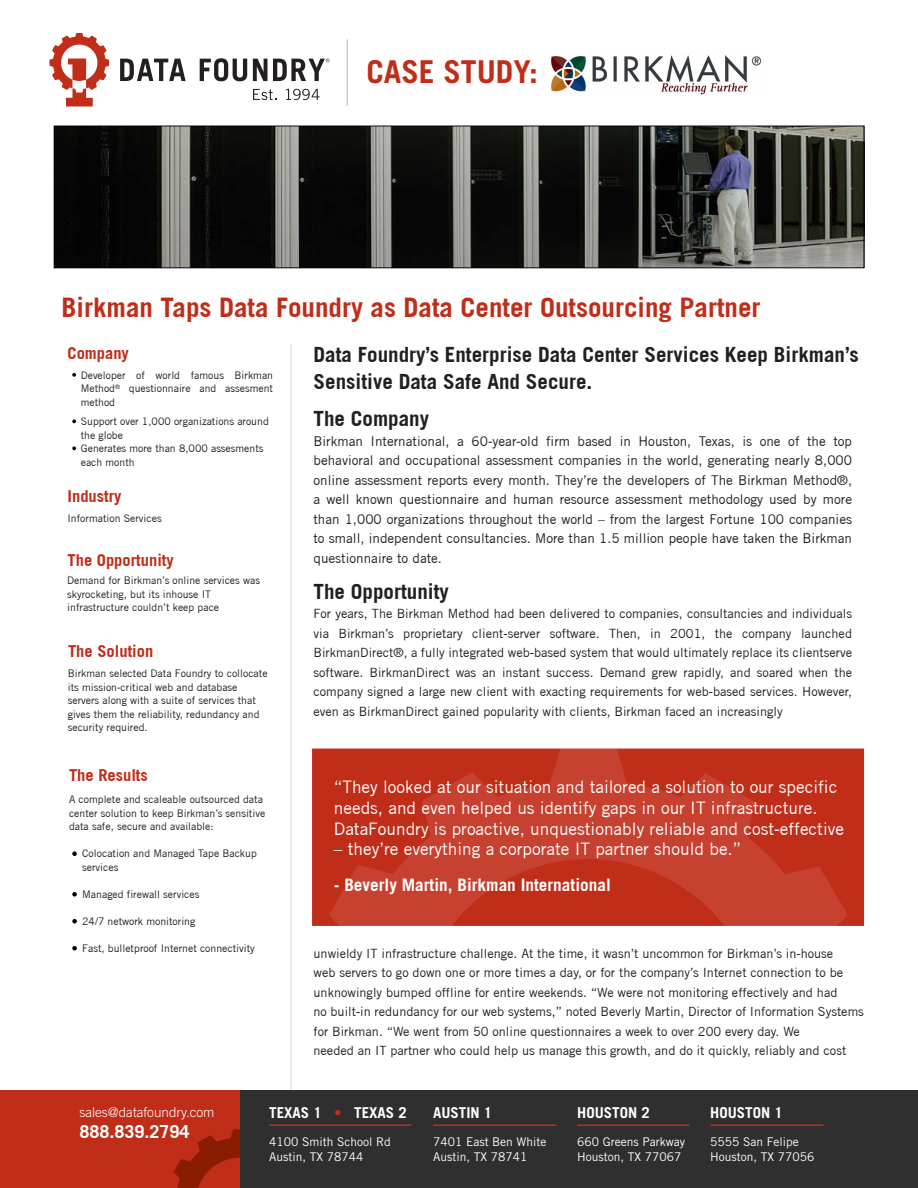
<style>
.page{position:relative;width:918px;height:1188px;background:#fff}
.page>*{position:absolute;margin:0;border:0;box-sizing:border-box;transform-origin:0 0}
.t1{font:700 31.5px "Trade Gothic LT Std";color:#c02d19}
.t2{font:700 27px "Trade Gothic";color:#c02d19}
.t3{font:700 21px/27px "Trade Gothic";color:#231f20}
.t4{font:700 18px "Trade Gothic";color:#fff}
.t5{font:17.25px/20.7px "Trade Gothic";color:#fff}
.t6{font:700 17.25px "Trade Gothic";color:#fff}
.t7{font:700 16.5px "Trade Gothic";color:#c02d19}
.t8{font:700 15px "Trade Gothic LT Std";color:#fff}
.t9{font:13.5px/19.5px "Trade Gothic";color:#231f20;text-align:justify}
.t10{font:300 13.5px "Trade Gothic LT Std";color:#fff}
.t11{font:12.75px/19.5px "Trade Gothic";color:#231f20;text-align:justify}
.t12{font:12px/15px "Trade Gothic LT Std";color:#fff}
.t13{font:10.5px/13.5px "Trade Gothic";color:#231f20}
.s1{color:#c02d19}
</style>
<div class="page">
<img style="left:551px;top:55px;width:211px;height:40px">
<svg style="left:312px;top:749px;width:553px;height:177px;background:#c23623"></svg>
<hr style="left:291px;top:344px;width:1px;height:765px;background:#dcd9da">
<svg style="left:72px;top:373px;width:4px;height:4px"></svg>
<svg style="left:72px;top:851px;width:5px;height:5px"></svg>
<svg style="left:72px;top:419px;width:4px;height:4px"></svg>
<svg style="left:72px;top:892px;width:5px;height:5px"></svg>
<svg style="left:72px;top:946px;width:5px;height:5px"></svg>
<svg style="left:72px;top:919px;width:5px;height:5px"></svg>
<svg style="left:72px;top:446px;width:4px;height:4px"></svg>
<img style="left:56px;top:128px;width:806px;height:138px">
<div style="left:54px;top:126px;width:810px;height:142px;border:1px solid #000"></div>
<hr style="left:346px;top:39px;width:2px;height:67px;background:#cbccce">
<svg style="left:120px;top:59px;width:66px;height:22px"></svg>
<svg style="left:200px;top:58px;width:47px;height:23px"></svg>
<svg style="left:253px;top:59px;width:14px;height:22px"></svg>
<svg style="left:49px;top:33px;width:60px;height:74px"></svg>
<svg style="left:273px;top:59px;width:57px;height:22px"></svg>
<svg style="left:253px;top:89px;width:24px;height:11px"></svg>
<svg style="left:286px;top:89px;width:34px;height:11px"></svg>
<div style="left:0;top:1090px;width:918px;height:98px;background:#2e2f2e"></div>
<div style="left:0;top:1090px;width:240px;height:98px;background:#c02d19"></div>
<svg style="left:174px;top:1129px;width:66px;height:59px"></svg>
<hr style="left:577px;top:1124px;width:112px;height:2px;background:#c02d19">
<hr style="left:269px;top:1124px;width:142px;height:2px;background:#c02d19">
<hr style="left:433px;top:1124px;width:123px;height:2px;background:#c02d19">
<hr style="left:710px;top:1124px;width:113px;height:2px;background:#c02d19">
<h1 class="t1" style="left:366px;top:52px;width:173px">CASE STUDY:</h1>
<p class="t2" style="left:62px;top:291px;width:701px">Birkman Taps Data Foundry as Data Center Outsourcing Partner</p>
<p class="t7" style="left:68px;top:343px;width:63px">Company</p>
<p class="t13" style="left:81px;top:368px;width:194px;text-align:justify">Developer of world famous Birkman Method<sup>®</sup> questionnaire and assesment method</p>
<p class="t13" style="left:81px;top:415px;width:190px">Support over 1,000 organizations around</p>
<p class="t13" style="left:81px;top:428px;width:44px">the globe</p>
<p class="t13" style="left:81px;top:442px;width:184px">Generates more than 8,000 assesments</p>
<p class="t13" style="left:81px;top:455px;width:55px">each month</p>
<p class="t7" style="left:68px;top:486px;width:56px">Industry</p>
<p class="t13" style="left:68px;top:511px;width:96px">Information Services</p>
<p class="t7" style="left:68px;top:550px;width:108px">The Opportunity</p>
<p class="t13" style="left:67px;top:574px;width:194px">Demand for Birkman’s online services was</p>
<p class="t13" style="left:67px;top:587px;width:153px">skyrocketing, but its inhouse IT infrastructure couldn’t keep pace</p>
<p class="t7" style="left:68px;top:641px;width:87px">The Solution</p>
<p class="t13" style="left:68px;top:666px;width:201px">Birkman selected Data Foundry to collocate its mission-critical web and database servers along with a suite of services that gives them the reliability, redundancy and security required.</p>
<p class="t7" style="left:69px;top:765px;width:80px">The Results</p>
<p class="t13" style="left:69px;top:792px;width:198px">A complete and scaleable outsourced data center solution to keep Birkman’s sensitive data safe, secure and available:</p>
<p class="t13" style="left:82px;top:847px;width:176px">Colocation and Managed Tape Backup services</p>
<p class="t13" style="left:82px;top:887px;width:119px">Managed firewall services</p>
<p class="t13" style="left:82px;top:914px;width:115px">24/7 network monitoring</p>
<p class="t13" style="left:82px;top:941px;width:174px">Fast, bulletproof Internet connectivity</p>
<p class="t3" style="left:314px;top:340px;width:547px">Data Foundry’s Enterprise Data Center Services Keep Birkman’s<br>Sensitive Data Safe And Secure.</p>
<p class="t3" style="left:314px;top:405px;width:117px">The Company</p>
<p class="t9" style="left:314px;top:431px;width:540px">Birkman International, a 60-year-old firm based in Houston, Texas, is one of the top behavioral and occupational assessment companies in the world, generating nearly 8,000 online assessment reports every month. They’re the developers of The Birkman Method®, a well known questionnaire and human resource assessment methodology used by more than 1,000 organizations throughout the world – from the largest Fortune 100 companies to small, independent consultancies. More than 1.5 million people have taken the Birkman questionnaire to date.</p>
<p class="t3" style="left:314px;top:577px;width:137px">The Opportunity</p>
<p class="t11" style="left:314px;top:604px;width:540px">For years, The Birkman Method had been delivered to companies, consultancies and individuals via Birkman’s proprietary client-server software. Then, in 2001, the company launched BirkmanDirect®, a fully integrated web-based system that would ultimately replace its clientserve software. BirkmanDirect was an instant success. Demand grew rapidly, and soared when the company signed a large new client with exacting requirements for web-based services. However, even as BirkmanDirect gained popularity with clients, Birkman faced an increasingly</p>
<p class="t5" style="left:334px;top:777px;width:512px">“They looked at our situation and tailored a solution to our specific needs, and even helped us identify gaps in our IT infrastructure.<br>DataFoundry is proactive, unquestionably reliable and cost-effective</p>
<p class="t5" style="left:334px;top:839px;width:409px">– they’re everything a corporate IT partner should be.”</p>
<p class="t6" style="left:334px;top:875px;width:278px">- Beverly Martin, Birkman International</p>
<p class="t11" style="left:314px;top:943px;width:521px">unwieldy IT infrastructure challenge. At the time, it wasn’t uncommon for Birkman’s in-house</p>
<p class="t11" style="left:314px;top:963px;width:531px">web servers to go down one or more times a day, or for the company’s Internet connection to be</p>
<p class="t11" style="left:314px;top:982px;width:526px">unknowingly bumped offline for entire weekends. “We were not monitoring effectively and had</p>
<p class="t11" style="left:314px;top:1002px;width:552px">no built-in redundancy for our web systems,” noted Beverly Martin, Director of Information Systems</p>
<p class="t11" style="left:314px;top:1021px;width:488px">for Birkman. “We went from 50 online questionnaires a week to over 200 every day. We</p>
<p class="t11" style="left:314px;top:1041px;width:534px">needed an IT partner who could help us manage this growth, and do it quickly, reliably and cost</p>
<p class="t10" style="left:80px;top:1104px;width:137px">sales@datafoundry.com</p>
<h3 class="t4" style="left:80px;top:1120px;width:112px">888.839.2794</h3>
<p class="t8" style="left:269px;top:1103px;width:139px">TEXAS 1 <span class="s1">•</span> TEXAS 2</p>
<p class="t12" style="left:269px;top:1134px;width:123px">4100 Smith School Rd<br>Austin, TX 78744</p>
<p class="t8" style="left:433px;top:1103px;width:61px">AUSTIN 1</p>
<p class="t12" style="left:433px;top:1134px;width:115px">7401 East Ben White<br>Austin, TX 78741</p>
<p class="t8" style="left:577px;top:1103px;width:74px">HOUSTON 2</p>
<p class="t12" style="left:577px;top:1134px;width:109px">660 Greens Parkway<br>Houston, TX 77067</p>
<p class="t8" style="left:710px;top:1103px;width:74px">HOUSTON 1</p>
<p class="t12" style="left:710px;top:1134px;width:106px">5555 San Felipe<br>Houston, TX 77056</p>
</div>
